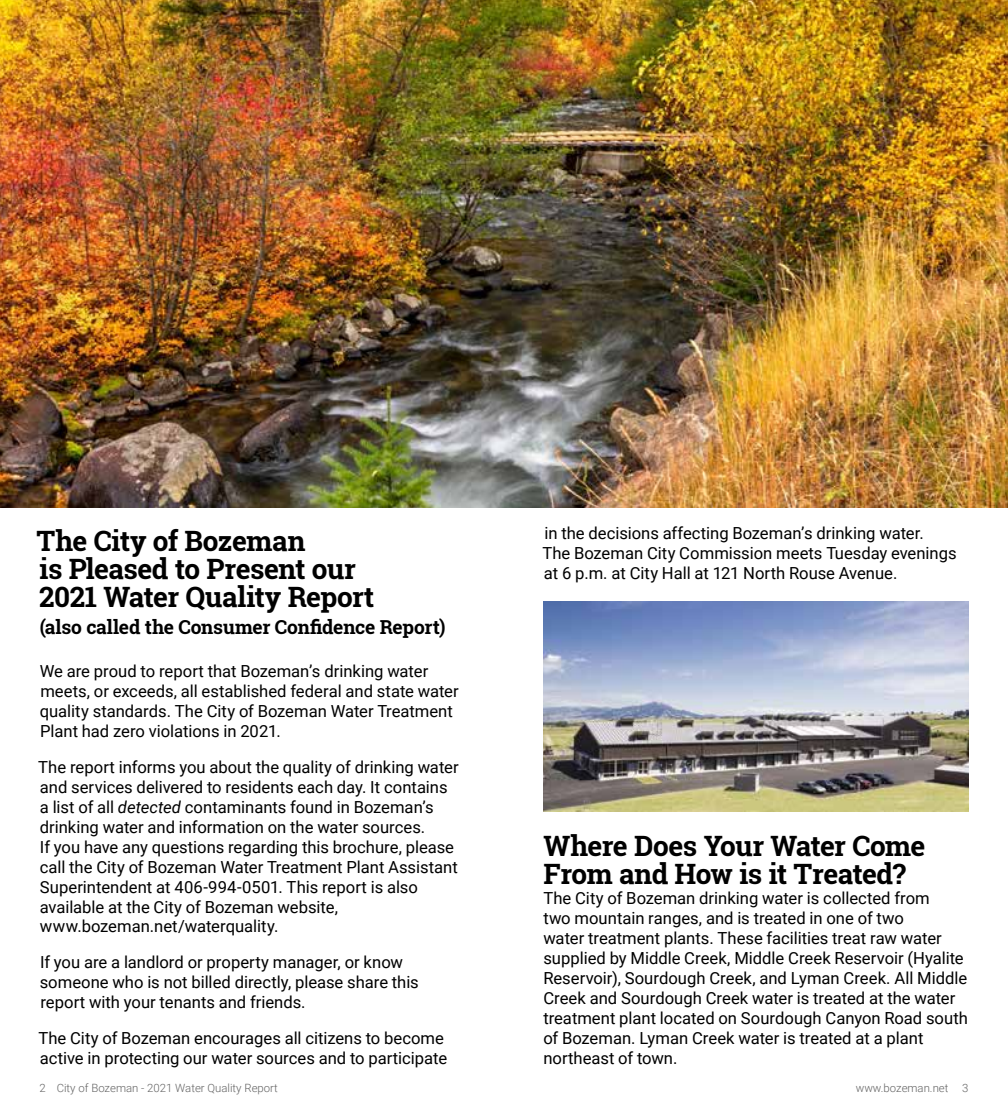
<style>
.page{position:relative;width:1008px;height:1119px;background:#fff}
.page>*{position:absolute;margin:0;border:0;box-sizing:border-box;transform-origin:0 0}
.t1{font:700 28px/28px "Roboto Slab";letter-spacing:-.02em;color:#000}
.t2{font:700 19.25px "Roboto Slab";letter-spacing:-.01em;color:#000}
.t3{font:16.62px/19.9px "Roboto";color:#000}
.t4{font:300 11.38px "Roboto";color:#636363}
.s1{font-style:italic}
</style>
<div class="page">
<img style="left:0;top:0;width:1008px;height:507px">
<img style="left:543px;top:601px;width:426px;height:209px">
<h2 class="t1" style="left:37px;top:527px;width:339px">The City of Bozeman<br>is Pleased to Present our<br>2021 Water Quality Report</h2>
<p class="t2" style="left:40px;top:614px;width:407px">(also called the Consumer Confidence Report)</p>
<p class="t3" style="left:40px;top:660px;width:421px">We are proud to report that Bozeman’s drinking water meets, or exceeds, all established federal and state water quality standards. The City of Bozeman Water Treatment</p>
<p class="t3" style="left:40px;top:720px;width:242px">Plant had zero violations in 2021.</p>
<p class="t3" style="left:38px;top:756px;width:422px">The report informs you about the quality of drinking water and services delivered to residents each day. It contains a list of all <span class="s1">detected</span> contaminants found in Bozeman’s drinking water and information on the water sources.<br>If you have any questions regarding this brochure, please call the City of Bozeman Water Treatment Plant Assistant</p>
<p class="t3" style="left:40px;top:875px;width:380px">Superintendent at 406-994-0501. This report is also</p>
<p class="t3" style="left:40px;top:895px;width:300px">available at the City of Bozeman website, www.bozeman.net/waterquality.</p>
<p class="t3" style="left:40px;top:951px;width:381px">If you are a landlord or property manager, or know someone who is not billed directly, please share this report with your tenants and friends.</p>
<p class="t3" style="left:38px;top:1027px;width:410px">The City of Bozeman encourages all citizens to become active in protecting our water sources and to participate</p>
<p class="t3" style="left:542px;top:523px;width:416px">in the decisions affecting Bozeman’s drinking water.<br>The Bozeman City Commission meets Tuesday evenings</p>
<p class="t3" style="left:544px;top:563px;width:355px">at 6 p.m. at City Hall at 121 North Rouse Avenue.</p>
<h2 class="t1" style="left:543px;top:831px;width:384px">Where Does Your Water Come<br>From and How is it Treated?</h2>
<p class="t3" style="left:543px;top:887px;width:400px">The City of Bozeman drinking water is collected from two mountain ranges, and is treated in one of two water treatment plants. These facilities treat raw water</p>
<p class="t3" style="left:543px;top:947px;width:425px">supplied by Middle Creek, Middle Creek Reservoir (Hyalite<br>Reservoir), Sourdough Creek, and Lyman Creek. All Middle</p>
<p class="t3" style="left:543px;top:987px;width:414px">Creek and Sourdough Creek water is treated at the water</p>
<p class="t3" style="left:543px;top:1007px;width:426px">treatment plant located on Sourdough Canyon Road south of Bozeman. Lyman Creek water is treated at a plant</p>
<p class="t3" style="left:543px;top:1047px;width:136px">northeast of town.</p>
<p class="t4" style="left:39px;top:1079px;width:240px">2 City of Bozeman - 2021 Water Quality Report</p>
<p class="t4" style="left:856px;top:1079px;width:114px">www.bozeman.net 3</p>
</div>
